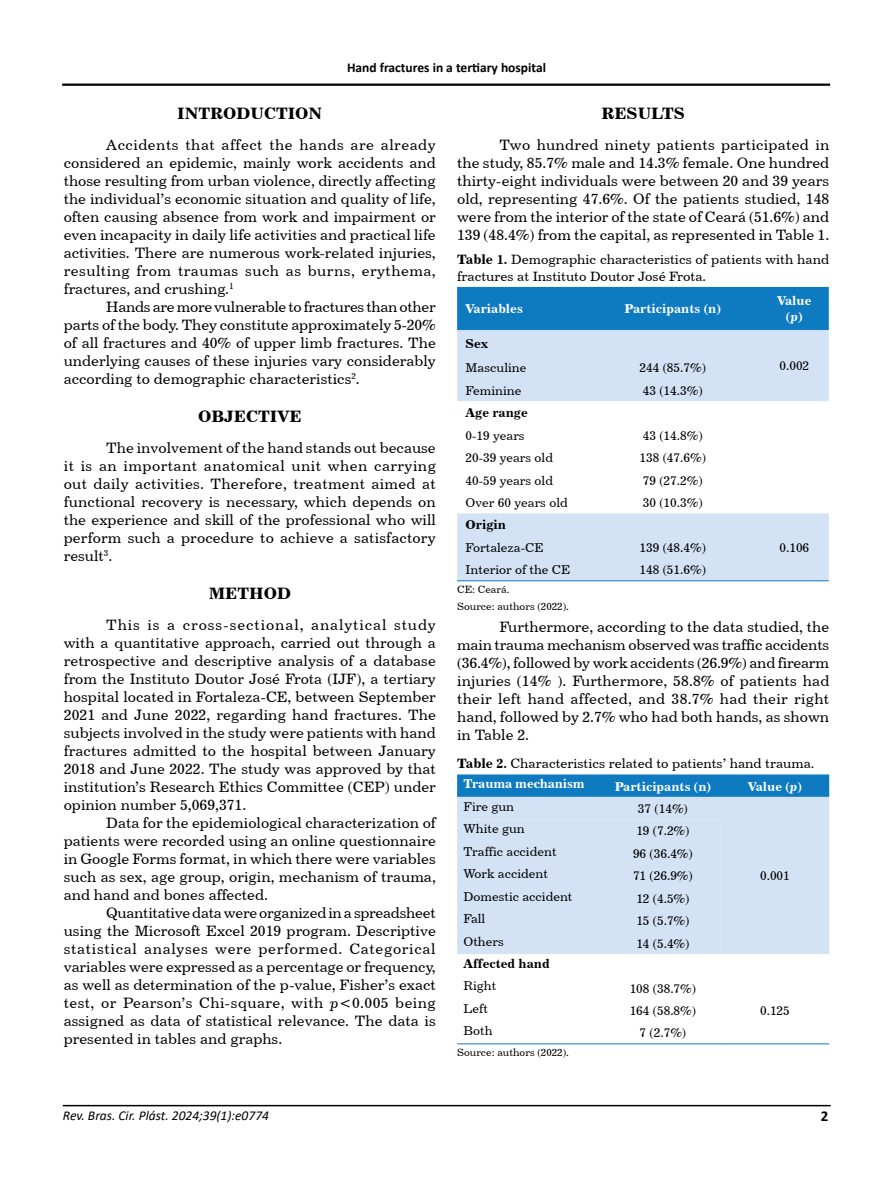
<style>
.page{position:relative;width:893px;height:1191px;background:#fff}
.page>*{position:absolute;margin:0;border:0;box-sizing:border-box;transform-origin:0 0}
.t1{font:16.5px "Century 731 BT Bold A";color:#000}
.t2{font:15px/18px "Century 731 BT Roman A";color:#000;text-align:justify}
.t3{font:700 15px "Calibri";color:#000}
.t4{font:13.5px/16.5px "Century 731 BT Roman A";color:#000}
.t5{font:italic 13.5px "Calibri";color:#000}
.t6{font:700 13.5px "Calibri";color:#000}
.t7{font:12.75px "Century 731 BT Roman A";color:#000}
.t8{font:12.75px/15.9px "Century 731 BT Bold A";color:#fff;text-align:center}
.t9{font:12.75px "Century 731 BT Bold A";color:#000}
.t10{font:10.5px/17.4px "Century 731 BT Roman A";color:#000}
.s1{font-family:"Century 731 BT Italic A"}
.s2{font-family:"Century 731 BT Bold A"}
.s3{font-family:"Century 731 BT Bold Italic A"}
</style>
<div class="page">
<hr style="left:63px;top:1104px;width:768px;height:2px;background:#000">
<hr style="left:62px;top:84px;width:768px;height:2px;background:#000">
<div style="left:457px;top:287px;width:372px;height:42px;background:#0e7abf"></div>
<svg style="left:457px;top:330px;width:372px;height:250px;fill:#d3e2f4"></svg>
<hr style="left:457px;top:329px;width:129px;height:1px;background:#0e7abf">
<hr style="left:586px;top:329px;width:174px;height:1px;background:#0e7abf">
<hr style="left:760px;top:329px;width:69px;height:1px;background:#0e7abf">
<hr style="left:760px;top:580px;width:69px;height:1px;background:#0e7abf">
<hr style="left:457px;top:580px;width:129px;height:1px;background:#0e7abf">
<hr style="left:586px;top:580px;width:174px;height:1px;background:#0e7abf">
<svg style="left:457px;top:774px;width:372px;height:23px;background:#147dc0"></svg>
<div style="left:457px;top:797px;width:372px;height:157px;background:#d3e2f4"></div>
<div style="left:457px;top:819px;width:264px;height:135px;background:#d3e2f4"></div>
<hr style="left:457px;top:1043px;width:148px;height:1px;background:#0e7abf">
<hr style="left:605px;top:1043px;width:116px;height:1px;background:#0e7abf">
<hr style="left:721px;top:1043px;width:108px;height:1px;background:#0e7abf">
<p class="t6" style="left:347px;top:58px;width:200px">Hand fractures in a tertiary hospital</p>
<p class="t1" style="left:177px;top:103px;width:147px">INTRODUCTION</p>
<p class="t2" style="left:64px;top:135px;width:374px;text-indent:43px">Accidents that affect the hands are already considered an epidemic, mainly work accidents and those resulting from urban violence, directly affecting the individual’s economic situation and quality of life, often causing absence from work and impairment or even incapacity in daily life activities and practical life activities. There are numerous work-related injuries, resulting from traumas such as burns, erythema, fractures, and crushing.<sup>1</sup></p>
<p class="t2" style="left:64px;top:297px;width:374px;text-indent:43px">Hands are more vulnerable to fractures than other parts of the body. They constitute approximately 5-20% of all fractures and 40% of upper limb fractures. The underlying causes of these injuries vary considerably according to demographic characteristics<sup>2</sup>.</p>
<p class="t1" style="left:198px;top:406px;width:105px">OBJECTIVE</p>
<p class="t2" style="left:64px;top:438px;width:374px;text-indent:43px">The involvement of the hand stands out because it is an important anatomical unit when carrying out daily activities. Therefore, treatment aimed at functional recovery is necessary, which depends on the experience and skill of the professional who will perform such a procedure to achieve a satisfactory result<sup>3</sup>.</p>
<p class="t1" style="left:209px;top:583px;width:84px">METHOD</p>
<p class="t2" style="left:64px;top:616px;width:374px;text-indent:43px">This is a cross-sectional, analytical study with a quantitative approach, carried out through a retrospective and descriptive analysis of a database from the Instituto Doutor José Frota (IJF), a tertiary hospital located in Fortaleza-CE, between September 2021 and June 2022, regarding hand fractures. The subjects involved in the study were patients with hand fractures admitted to the hospital between January 2018 and June 2022. The study was approved by that institution’s Research Ethics Committee (CEP) under opinion number 5,069,371.</p>
<p class="t2" style="left:64px;top:814px;width:374px;text-indent:43px">Data for the epidemiological characterization of patients were recorded using an online questionnaire in Google Forms format, in which there were variables such as sex, age group, origin, mechanism of trauma, and hand and bones affected.</p>
<p class="t2" style="left:64px;top:904px;width:374px;text-indent:43px">Quantitative data were organized in a spreadsheet using the Microsoft Excel 2019 program. Descriptive statistical analyses were performed. Categorical variables were expressed as a percentage or frequency, as well as determination of the p-value, Fisher’s exact test, or Pearson’s Chi-square, with <span class="s1">p</span>&lt;0.005 being assigned as data of statistical relevance. The data is presented in tables and graphs.</p>
<p class="t1" style="left:601px;top:103px;width:85px">RESULTS</p>
<p class="t2" style="left:457px;top:135px;width:374px;text-indent:43px">Two hundred ninety patients participated in the study, 85.7% male and 14.3% female. One hundred thirty-eight individuals were between 20 and 39 years old, representing 47.6%. Of the patients studied, 148 were from the interior of the state of Ceará (51.6%) and 139 (48.4%) from the capital, as represented in Table 1.</p>
<p class="t4" style="left:457px;top:251px;width:374px"><span class="s2">Table 1.</span> Demographic characteristics of patients with hand fractures at Instituto Doutor José Frota.</p>
<p class="t8" style="left:466px;top:300px;width:59px">Variables</p>
<p class="t8" style="left:625px;top:300px;width:98px">Participants (n)</p>
<p class="t8" style="left:777px;top:292px;width:36px">Value (<span class="s3">p</span>)</p>
<p class="t9" style="left:466px;top:335px;width:24px">Sex</p>
<p class="t7" style="left:466px;top:360px;width:62px">Masculine</p>
<p class="t7" style="left:639px;top:360px;width:68px">244 (85.7%)</p>
<p class="t7" style="left:779px;top:358px;width:31px">0.002</p>
<p class="t7" style="left:466px;top:382px;width:57px">Feminine</p>
<p class="t7" style="left:643px;top:382px;width:61px">43 (14.3%)</p>
<p class="t9" style="left:466px;top:405px;width:64px">Age range</p>
<p class="t7" style="left:466px;top:427px;width:61px">0-19 years</p>
<p class="t7" style="left:643px;top:427px;width:61px">43 (14.8%)</p>
<p class="t7" style="left:466px;top:450px;width:89px">20-39 years old</p>
<p class="t7" style="left:639px;top:450px;width:68px">138 (47.6%)</p>
<p class="t7" style="left:466px;top:472px;width:89px">40-59 years old</p>
<p class="t7" style="left:643px;top:472px;width:61px">79 (27.2%)</p>
<p class="t7" style="left:466px;top:495px;width:104px">Over 60 years old</p>
<p class="t7" style="left:643px;top:495px;width:61px">30 (10.3%)</p>
<p class="t9" style="left:466px;top:517px;width:42px">Origin</p>
<p class="t7" style="left:466px;top:539px;width:79px">Fortaleza-CE</p>
<p class="t7" style="left:639px;top:539px;width:68px">139 (48.4%)</p>
<p class="t7" style="left:779px;top:539px;width:31px">0.106</p>
<p class="t7" style="left:466px;top:562px;width:106px">Interior of the CE</p>
<p class="t7" style="left:639px;top:562px;width:68px">148 (51.6%)</p>
<p class="t10" style="left:457px;top:580px;width:113px">CE: Ceará.<br>Source: authors (2022).</p>
<p class="t2" style="left:457px;top:617px;width:374px;text-indent:43px">Furthermore, according to the data studied, the main trauma mechanism observed was traffic accidents (36.4%), followed by work accidents (26.9%) and firearm injuries (14% ). Furthermore, 58.8% of patients had their left hand affected, and 38.7% had their right hand, followed by 2.7% who had both hands, as shown in Table 2.</p>
<p class="t4" style="left:457px;top:755px;width:359px"><span class="s2">Table 2.</span> Characteristics related to patients’ hand trauma.</p>
<p class="t8" style="left:463px;top:776px;width:123px">Trauma mechanism</p>
<p class="t8" style="left:615px;top:778px;width:98px">Participants (n)</p>
<p class="t8" style="left:748px;top:778px;width:56px">Value (<span class="s3">p</span>)</p>
<p class="t7" style="left:463px;top:798px;width:52px">Fire gun</p>
<p class="t7" style="left:638px;top:800px;width:51px">37 (14%)</p>
<p class="t7" style="left:463px;top:821px;width:63px">White gun</p>
<p class="t7" style="left:636px;top:823px;width:55px">19 (7.2%)</p>
<p class="t7" style="left:463px;top:843px;width:95px">Traffic accident</p>
<p class="t7" style="left:633px;top:845px;width:61px">96 (36.4%)</p>
<p class="t7" style="left:463px;top:866px;width:86px">Work accident</p>
<p class="t7" style="left:633px;top:868px;width:61px">71 (26.9%)</p>
<p class="t7" style="left:463px;top:888px;width:110px">Domestic accident</p>
<p class="t7" style="left:636px;top:890px;width:55px">12 (4.5%)</p>
<p class="t7" style="left:463px;top:910px;width:23px">Fall</p>
<p class="t7" style="left:636px;top:913px;width:55px">15 (5.7%)</p>
<p class="t7" style="left:463px;top:933px;width:42px">Others</p>
<p class="t7" style="left:636px;top:935px;width:55px">14 (5.4%)</p>
<p class="t9" style="left:463px;top:955px;width:88px">Affected hand</p>
<p class="t7" style="left:463px;top:978px;width:34px">Right</p>
<p class="t7" style="left:630px;top:980px;width:68px">108 (38.7%)</p>
<p class="t7" style="left:463px;top:1000px;width:26px">Left</p>
<p class="t7" style="left:630px;top:1002px;width:68px">164 (58.8%)</p>
<p class="t7" style="left:760px;top:1002px;width:31px">0.125</p>
<p class="t7" style="left:463px;top:1023px;width:31px">Both</p>
<p class="t7" style="left:640px;top:1025px;width:48px">7 (2.7%)</p>
<p class="t10" style="left:457px;top:1043px;width:113px">Source: authors (2022).</p>
<p class="t7" style="left:760px;top:868px;width:31px">0.001</p>
<p class="t5" style="left:63px;top:1105px;width:208px">Rev. Bras. Cir. Plást. 2024;39(1):e0774</p>
<p class="t3" style="left:821px;top:1105px;width:9px">2</p>
</div>
